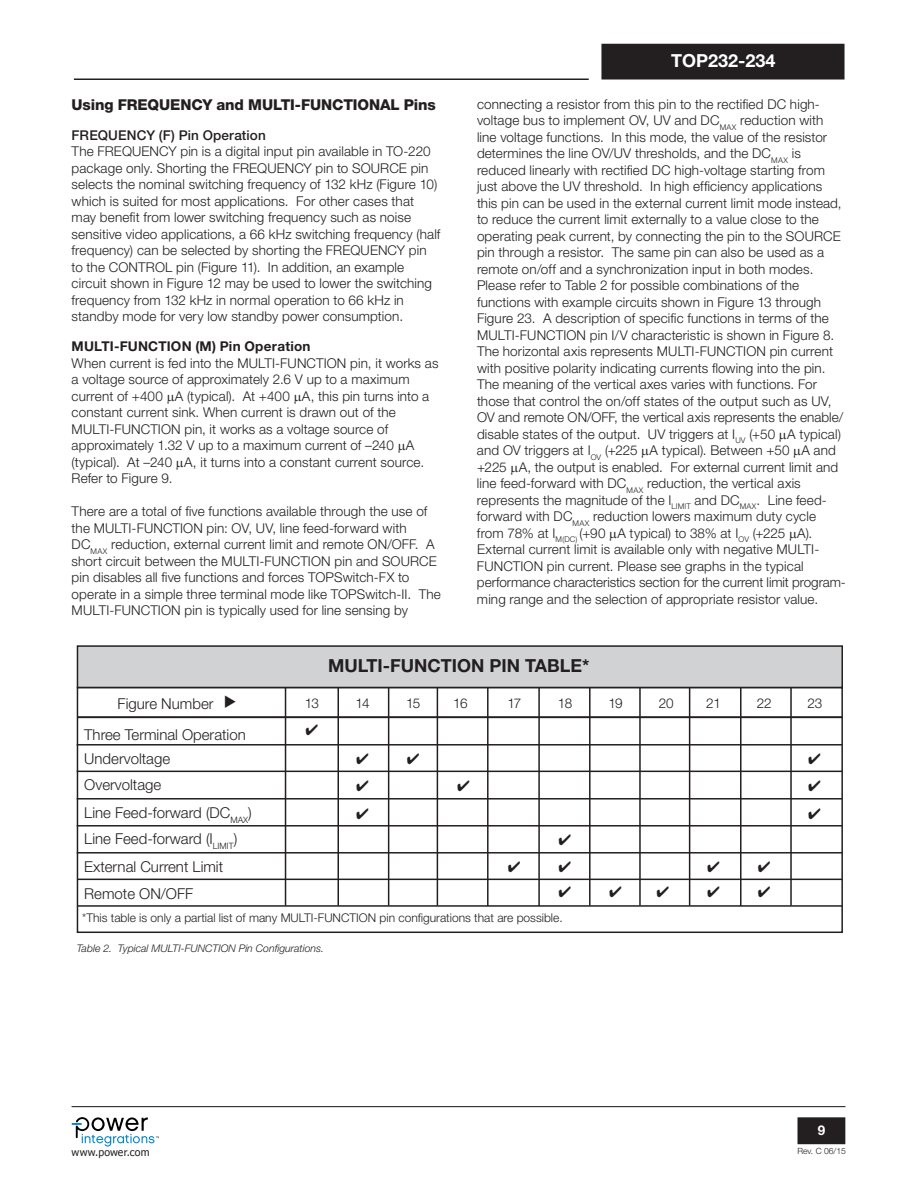
<style>
.page{position:relative;width:918px;height:1188px;background:#fff}
.page>*{position:absolute;margin:0;border:0;box-sizing:border-box;transform-origin:0 0}
.t1{font:700 18px "Helvetica Neue LT Std";color:#231f20}
.t2{font:700 18px "Helvetica Neue LT Std";color:#fff}
.t3{font:300 15px/26.2px "Helvetica Neue LT Std";color:#231f20}
.t4{font:800 15px "Helvetica Neue LT Std";letter-spacing:-.01em;color:#231f20}
.t5{font:300 13.5px/16.5px "Helvetica Neue LT Std";letter-spacing:.01em;color:#231f20}
.t6{font:700 13.5px "Helvetica Neue LT Std";letter-spacing:.015em;color:#231f20}
.t7{font:500 13.5px "Helvetica Neue LT Std";letter-spacing:.01em;color:#231f20}
.t8{font:700 13.5px "Helvetica Neue LT Std";color:#fff}
.t9{font:300 12px "Helvetica Neue LT Std";color:#231f20}
.t10{font:italic 300 10.5px "Helvetica Neue LT Std";color:#231f20}
.t11{font:10.5px "Tahoma";letter-spacing:.02em;color:#231f20}
.t12{font:300 8.55px "Helvetica Neue LT Std";color:#231f20}
</style>
<div class="page">
<hr style="left:72px;top:1106px;width:773px;height:1px;background:#231f20">
<hr style="left:74px;top:79px;width:515px;height:1px;background:#231f20">
<div style="left:798px;top:1118px;width:47px;height:25px;background:#231f20"></div>
<div style="left:797px;top:1117px;width:48px;height:27px;border:2px solid #231f20"></div>
<div style="left:602px;top:44px;width:242px;height:35px;background:#231f20"></div>
<div style="left:601px;top:44px;width:244px;height:36px;border:2px solid #231f20"></div>
<svg style="left:72px;top:1117px;width:87px;height:30px"></svg>
<div style="left:77px;top:687px;width:766px;height:246px;border:2px solid #231f20"></div>
<hr style="left:285px;top:687px;width:1px;height:219px;background:#231f20">
<hr style="left:77px;top:852px;width:765px;height:2px;background:#231f20">
<hr style="left:77px;top:744px;width:765px;height:2px;background:#231f20">
<hr style="left:77px;top:798px;width:765px;height:2px;background:#231f20">
<hr style="left:77px;top:771px;width:765px;height:1px;background:#231f20">
<hr style="left:77px;top:825px;width:765px;height:2px;background:#231f20">
<hr style="left:338px;top:688px;width:1px;height:218px;background:#231f20">
<hr style="left:437px;top:688px;width:1px;height:218px;background:#231f20">
<hr style="left:538px;top:687px;width:2px;height:219px;background:#231f20">
<hr style="left:639px;top:687px;width:2px;height:219px;background:#231f20">
<hr style="left:740px;top:687px;width:2px;height:219px;background:#231f20">
<hr style="left:77px;top:716px;width:765px;height:2px;background:#231f20">
<hr style="left:388px;top:688px;width:1px;height:218px;background:#231f20">
<hr style="left:487px;top:688px;width:2px;height:218px;background:#231f20">
<hr style="left:589px;top:688px;width:2px;height:218px;background:#231f20">
<hr style="left:689px;top:687px;width:1px;height:219px;background:#231f20">
<hr style="left:790px;top:688px;width:2px;height:218px;background:#231f20">
<div style="left:77px;top:646px;width:765px;height:41px;background:#d1d2d4"></div>
<div style="left:77px;top:645px;width:766px;height:43px;border:2px solid #231f20"></div>
<hr style="left:77px;top:879px;width:765px;height:1px;background:#231f20">
<hr style="left:77px;top:905px;width:766px;height:2px;background:#231f20">
<svg style="left:639px;top:887px;width:2px;height:11px"></svg>
<p class="t4" style="left:72px;top:95px;width:366px">Using FREQUENCY and MULTI-FUNCTIONAL Pins</p>
<p class="t7" style="left:72px;top:127px;width:196px">FREQUENCY (F) Pin Operation</p>
<p class="t5" style="left:72px;top:143px;width:370px">The FREQUENCY pin is a digital input pin available in TO-220 package only. Shorting the FREQUENCY pin to SOURCE pin selects the nominal switching frequency of 132 kHz (Figure 10) which is suited for most applications. For other cases that may benefit from lower switching frequency such as noise sensitive video applications, a 66 kHz switching frequency (half frequency) can be selected by shorting the FREQUENCY pin to the CONTROL pin (Figure 11). In addition, an example circuit shown in Figure 12 may be used to lower the switching frequency from 132 kHz in normal operation to 66 kHz in standby mode for very low standby power consumption.</p>
<p class="t6" style="left:72px;top:338px;width:241px">MULTI-FUNCTION (M) Pin Operation</p>
<p class="t5" style="left:72px;top:354px;width:368px">When current is fed into the MULTI-FUNCTION pin, it works as a voltage source of approximately 2.6 V up to a maximum current of +400 A (typical). At +400 A, this pin turns into a constant current sink. When current is drawn out of the MULTI-FUNCTION pin, it works as a voltage source of approximately 1.32 V up to a maximum current of –240 A (typical). At –240 A, it turns into a constant current source.<br>Refer to Figure 9.</p>
<p class="t5" style="left:72px;top:503px;width:371px">There are a total of five functions available through the use of the MULTI-FUNCTION pin: OV, UV, line feed-forward with DC<sub>MAX</sub> reduction, external current limit and remote ON/OFF. A short circuit between the MULTI-FUNCTION pin and SOURCE pin disables all five functions and forces TOPSwitch-FX to operate in a simple three terminal mode like TOPSwitch-II. The MULTI-FUNCTION pin is typically used for line sensing by</p>
<h1 class="t2" style="left:671px;top:49px;width:106px">TOP232-234</h1>
<p class="t5" style="left:477px;top:95px;width:370px">connecting a resistor from this pin to the rectified DC high&shy;voltage bus to implement OV, UV and DC<sub>MAX</sub> reduction with line voltage functions. In this mode, the value of the resistor determines the line OV/UV thresholds, and the DC<sub>MAX</sub> is reduced linearly with rectified DC high-voltage starting from just above the UV threshold. In high efficiency applications this pin can be used in the external current limit mode instead, to reduce the current limit externally to a value close to the operating peak current, by connecting the pin to the SOURCE pin through a resistor. The same pin can also be used as a remote on/off and a synchronization input in both modes.<br>Please refer to Table 2 for possible combinations of the functions with example circuits shown in Figure 13 through Figure 23. A description of specific functions in terms of the MULTI-FUNCTION pin I/V characteristic is shown in Figure 8.<br>The horizontal axis represents MULTI-FUNCTION pin current with positive polarity indicating currents flowing into the pin.<br>The meaning of the vertical axes varies with functions. For those that control the on/off states of the output such as UV, OV and remote ON/OFF, the vertical axis represents the enable/ disable states of the output. UV triggers at I<sub>UV</sub> (+50 A typical) and OV triggers at I<sub>OV</sub> (+225 A typical). Between +50 A and +225 A, the output is enabled. For external current limit and line feed-forward with DC<sub>MAX</sub> reduction, the vertical axis represents the magnitude of the I<sub>LIMIT</sub> and DC<sub>MAX</sub>. Line feed&shy;forward with DC<sub>MAX</sub> reduction lowers maximum duty cycle from 78% at I<sub>M(DC)</sub> (+90 A typical) to 38% at I<sub>OV</sub> (+225 A).<br>External current limit is available only with negative MULTI-FUNCTION pin current. Please see graphs in the typical performance characteristics section for the current limit program&shy;ming range and the selection of appropriate resistor value.</p>
<p class="t3" style="left:84px;top:688px;width:163px;line-height:30.8px;text-align:center">Figure Number<br>Three Terminal Operation</p>
<p class="t3" style="left:84px;top:745px;width:87px">Undervoltage<br>Overvoltage</p>
<p class="t3" style="left:84px;top:799px;width:169px">Line Feed-forward (DC<sub>MAX</sub>)<br>Line Feed-forward (I<sub>LIMIT</sub>)</p>
<p class="t3" style="left:84px;top:853px;width:140px;line-height:27px">External Current Limit<br>Remote ON/OFF</p>
<h1 class="t1" style="left:328px;top:655px;width:263px">MULTI-FUNCTION PIN TABLE*</h1>
<p class="t5" style="left:305px;top:695px;width:16px">13</p>
<p class="t5" style="left:356px;top:695px;width:16px">14</p>
<p class="t5" style="left:406px;top:695px;width:16px">15</p>
<p class="t5" style="left:453px;top:695px;width:16px">16</p>
<p class="t5" style="left:507px;top:695px;width:15px">17</p>
<p class="t5" style="left:558px;top:695px;width:16px">18</p>
<p class="t5" style="left:609px;top:695px;width:16px">19</p>
<p class="t5" style="left:659px;top:695px;width:16px">20</p>
<p class="t5" style="left:706px;top:695px;width:16px">21</p>
<p class="t5" style="left:757px;top:695px;width:16px">22</p>
<p class="t5" style="left:807px;top:695px;width:16px">23</p>
<p class="t9" style="left:82px;top:911px;width:482px">*This table is only a partial list of many MULTI-FUNCTION pin configurations that are possible.</p>
<p class="t10" style="left:77px;top:942px;width:249px">Table 2. Typical MULTI-FUNCTION Pin Configurations.</p>
<p class="t11" style="left:72px;top:1145px;width:80px">www.power.com</p>
<p class="t8" style="left:818px;top:1122px;width:9px">9</p>
<p class="t12" style="left:797px;top:1146px;width:50px">Rev. C 06/15</p>
</div>
